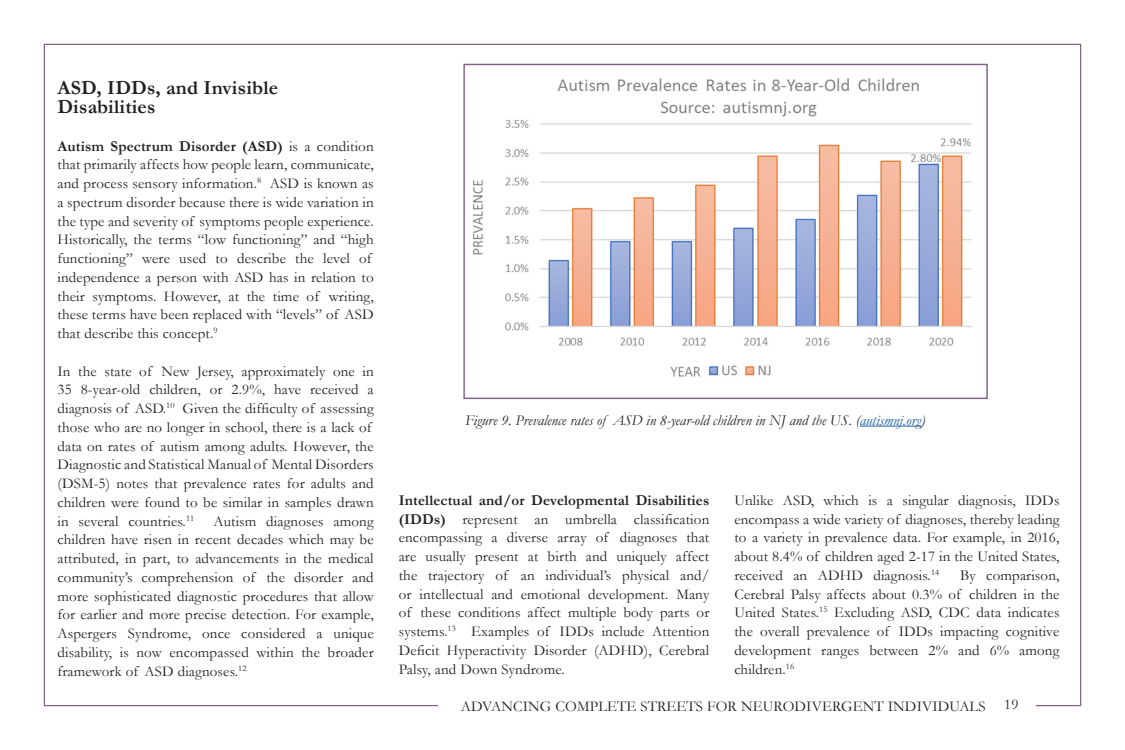
<style>
.page{position:relative;width:1125px;height:750px;background:#fff}
.page>*{position:absolute;margin:0;border:0;box-sizing:border-box;transform-origin:0 0}
.Heading_2{font:700 20px/18.8px "Garamond";letter-spacing:.01em;color:#231f20}
.Body_Text{font:15px/18.8px "Garamond";letter-spacing:.01em;color:#231f20;text-align:justify}
.t1{font:italic 15px "Garamond";color:#231f20}
.s1{font-weight:700}
.s2{color:#175d9e}
</style>
<div class="page">
<hr style="left:860px;top:426px;width:61px;height:1px;background:#175d9e">
<img style="left:473px;top:78px;width:499px;height:299px">
<p class="Heading_2" style="left:58px;top:79px;width:222px">ASD, IDDs, and Invisible<br>Disabilities</p>
<p class="Body_Text" style="left:58px;top:136px;width:318px;text-align:left"><span class="s1">Autism Spectrum Disorder (ASD)</span> is a condition that primarily affects how people learn, communicate, and process sensory information.<sup>8</sup> ASD is known as a spectrum disorder because there is wide variation in the type and severity of symptoms people experience.<br>Historically, the terms “low functioning” and “high functioning” were used to describe the level of independence a person with ASD has in relation to their symptoms. However, at the time of writing, these terms have been replaced with “levels” of ASD that describe this concept.<sup>9</sup></p>
<p class="Body_Text" style="left:58px;top:361px;width:318px;text-align:left">In the state of New Jersey, approximately one in 35 8-year-old children, or 2.9%, have received a diagnosis of ASD.<sup>10</sup> Given the difficulty of assessing those who are no longer in school, there is a lack of data on rates of autism among adults. However, the Diagnostic and Statistical Manual of Mental Disorders (DSM-5) notes that prevalence rates for adults and children were found to be similar in samples drawn in several countries.<sup>11</sup></p>
<p class="Body_Text" style="left:58px;top:511px;width:318px;text-indent:156px">Autism diagnoses among children have risen in recent decades which may be attributed, in part, to advancements in the medical community’s comprehension of the disorder and more sophisticated diagnostic procedures that allow for earlier and more precise detection. For example, Aspergers Syndrome, once considered a unique disability, is now encompassed within the broader framework of ASD diagnoses.<sup>12</sup></p>
<p class="t1" style="left:465px;top:410px;width:462px">Figure 9. Prevalence rates of ASD in 8-year-old children in NJ and the US. (<span class="s2">autismnj.org</span>)</p>
<p class="Body_Text" style="left:399px;top:490px;width:312px"><span class="s1">Intellectual and/or Developmental Disabilities (IDDs)</span> represent an umbrella classification encompassing a diverse array of diagnoses that are usually present at birth and uniquely affect the trajectory of an individual’s physical and/ or intellectual and emotional development. Many of these conditions affect multiple body parts or systems.<sup>13</sup> Examples of IDDs include Attention Deficit Hyperactivity Disorder (ADHD), Cerebral Palsy, and Down Syndrome.</p>
<p class="Body_Text" style="left:734px;top:490px;width:327px">Unlike ASD, which is a singular diagnosis, IDDs encompass a wide variety of diagnoses, thereby leading to a variety in prevalence data. For example, in 2016, about 8.4% of children aged 2-17 in the United States, received an ADHD diagnosis.<sup>14</sup></p>
<p class="Body_Text" style="left:734px;top:565px;width:327px;text-indent:226px">By comparison, Cerebral Palsy affects about 0.3% of children in the United States.<sup>15</sup> Excluding ASD, CDC data indicates the overall prevalence of IDDs impacting cognitive development ranges between 2% and 6% among children.<sup>16</sup></p>
<p class="Body_Text" style="left:461px;top:696px;width:559px">ADVANCING COMPLETE STREETS FOR NEURODIVERGENT INDIVIDUALS 19</p>
</div>
